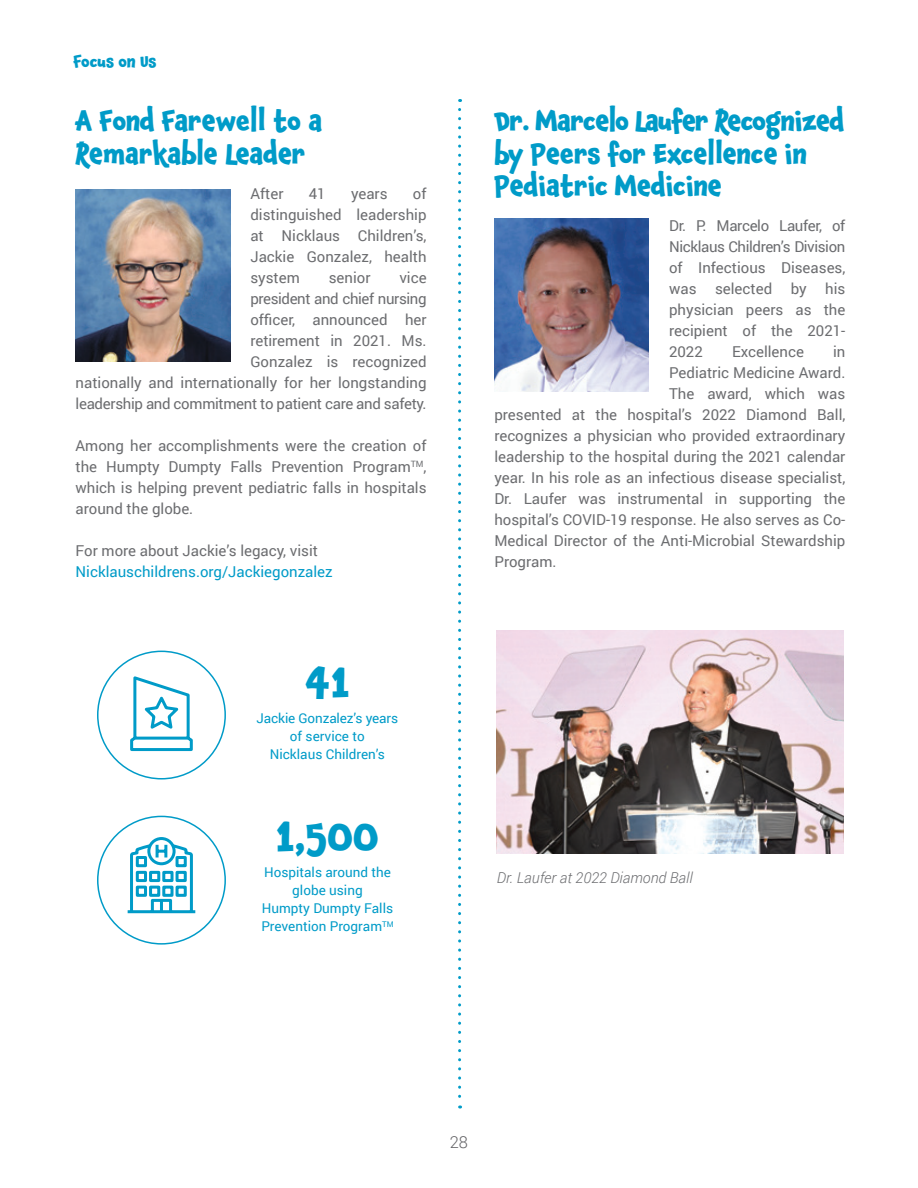
<style>
.page{position:relative;width:918px;height:1188px;background:#fff}
.page>*{position:absolute;margin:0;border:0;box-sizing:border-box;transform-origin:0 0}
.t1{font:700 42px "Chaloops";color:#009bc8}
.t2{font:700 27px/32.4px "Chaloops";letter-spacing:-.005em;color:#009bc8}
.t3{font:700 16.5px "Chaloops";color:#009bc8}
.t4{font:300 16.5px "Roboto";color:#636366}
.t5{font:15px/21px "Roboto";color:#6c6d70;text-align:justify}
.t6{font:15px/21px "Roboto";color:#009bc8}
.t7{font:italic 300 15px "Roboto";color:#6c6d70}
.t8{font:13.5px/18px "Roboto";color:#009bc8;text-align:center}
.s1{color:#6c6d70}
</style>
<div class="page">
<svg style="left:458px;top:109px;width:3px;height:999px"></svg>
<svg style="left:130px;top:676px;width:63px;height:76px"></svg>
<svg style="left:127px;top:837px;width:69px;height:77px"></svg>
<img style="left:76px;top:189px;width:154px;height:173px">
<img style="left:495px;top:219px;width:154px;height:173px">
<img style="left:497px;top:631px;width:347px;height:222px">
<p class="t3" style="left:74px;top:48px;width:84px">Focus on Us</p>
<p class="t2" style="left:76px;top:105px;width:248px">A Fond Farewell to a</p>
<p class="t2" style="left:76px;top:137px;width:231px">Remarkable Leader</p>
<p class="t5" style="left:250px;top:182px;width:35px">After</p>
<p class="t5" style="left:309px;top:182px;width:18px">41</p>
<p class="t5" style="left:351px;top:182px;width:38px">years</p>
<p class="t5" style="left:250px;top:182px;width:178px;text-indent:162px">of distinguished leadership at Nicklaus Children’s, Jackie Gonzalez, health system</p>
<p class="t5" style="left:76px;top:266px;width:353px;text-align:right">vice<br>president and chief nursing<br>officer, announced her<br>retirement in 2021. Ms.<br>Gonzalez is recognized<br>nationally and internationally for her longstanding leadership and commitment to patient care and safety.</p>
<p class="t5" style="left:76px;top:434px;width:353px">Among her accomplishments were the creation of the Humpty Dumpty Falls Prevention Program<sup>TM</sup>, which is helping prevent pediatric falls in hospitals around the globe.</p>
<p class="t6" style="left:76px;top:539px;width:259px"><span class="s1">For more about Jackie’s legacy, visit<br></span>Nicklauschildrens.org/Jackiegonzalez</p>
<p class="t5" style="left:329px;top:266px;width:43px">senior</p>
<p class="t1" style="left:305px;top:646px;width:47px">41</p>
<p class="t8" style="left:257px;top:708px;width:143px">Jackie Gonzalez’s years of service to</p>
<p class="t8" style="left:270px;top:744px;width:117px">Nicklaus Children’s</p>
<p class="t1" style="left:276px;top:801px;width:105px">1,500</p>
<p class="t8" style="left:264px;top:863px;width:128px">Hospitals around the globe using</p>
<p class="t8" style="left:261px;top:899px;width:134px;text-align:left">Humpty Dumpty Falls<br>Prevention Program<sup>TM</sup></p>
<p class="t2" style="left:494px;top:105px;width:351px">Dr. Marcelo Laufer Recognized by Peers for Excellence in<br>Pediatric Medicine</p>
<p class="t5" style="left:669px;top:215px;width:178px">Dr. P. Marcelo Laufer, of Nicklaus Children’s Division of Infectious Diseases, was selected by his physician peers as the recipient of the 2021- 2022</p>
<p class="t5" style="left:732px;top:341px;width:73px">Excellence</p>
<p class="t5" style="left:833px;top:341px;width:14px">in</p>
<p class="t5" style="left:669px;top:362px;width:178px">Pediatric Medicine Award.</p>
<p class="t5" style="left:669px;top:383px;width:178px">The award, which was</p>
<p class="t5" style="left:494px;top:404px;width:353px">presented at the hospital’s 2022 Diamond Ball,</p>
<p class="t5" style="left:494px;top:425px;width:353px">recognizes a physician who provided extraordinary</p>
<p class="t5" style="left:494px;top:446px;width:353px">leadership to the hospital during the 2021 calendar</p>
<p class="t5" style="left:494px;top:467px;width:353px">year. In his role as an infectious disease specialist,</p>
<p class="t5" style="left:494px;top:488px;width:353px">Dr. Laufer was instrumental in supporting the</p>
<p class="t5" style="left:494px;top:509px;width:352px">hospital’s COVID-19 response. He also serves as Co-</p>
<p class="t5" style="left:494px;top:530px;width:352px">Medical Director of the Anti-Microbial Stewardship</p>
<p class="t5" style="left:494px;top:551px;width:64px">Program.</p>
<p class="t7" style="left:497px;top:867px;width:197px">Dr. Laufer at 2022 Diamond Ball</p>
<p class="t4" style="left:450px;top:1131px;width:20px">28</p>
</div>
